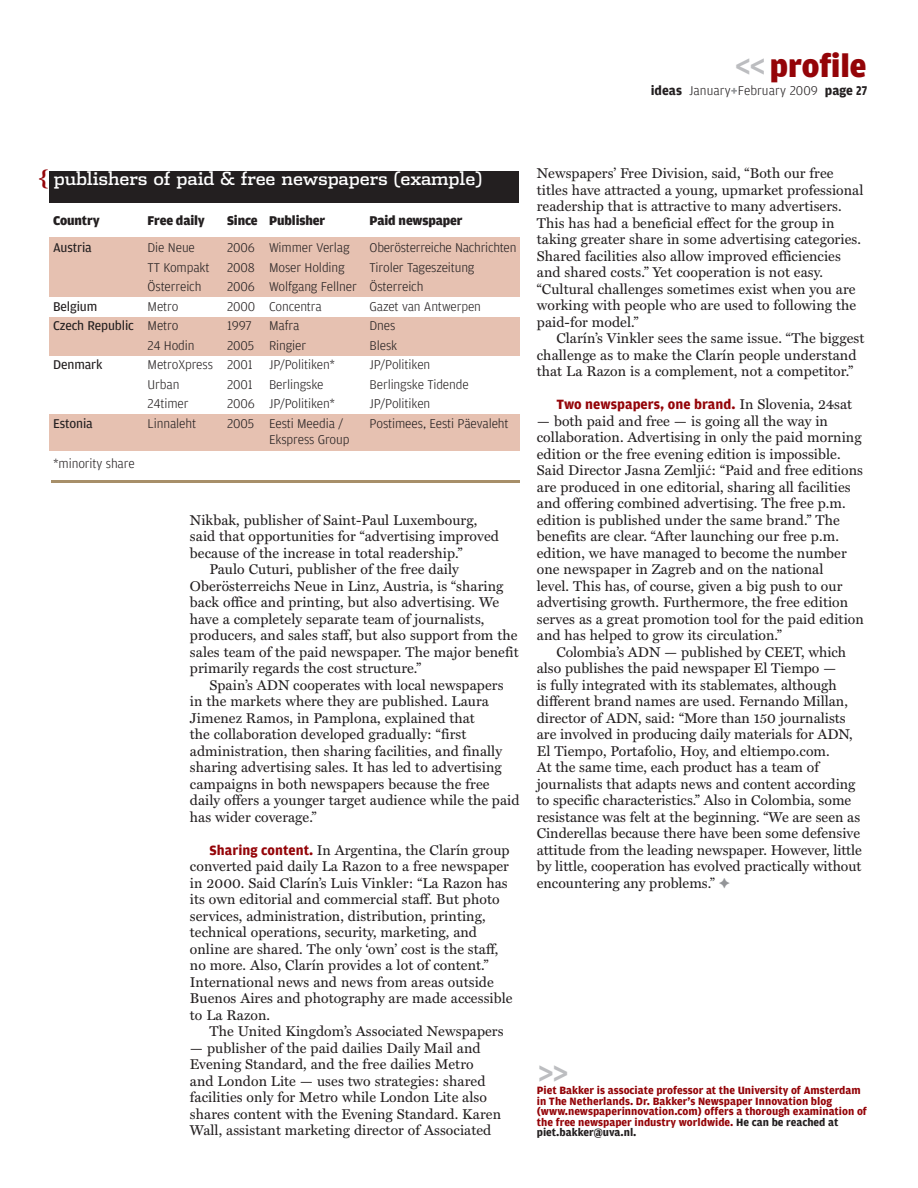
<style>
.page{position:relative;width:918px;height:1188px;background:#fff}
.page>*{position:absolute;margin:0;border:0;box-sizing:border-box;transform-origin:0 0}
.t1{font:34.5px "Strada HTF Medium";color:#bcbdc0}
.t2{font:900 33px "Amplitude";color:#940408}
.t3{font:18px "Dispatch";letter-spacing:-.01em;color:#fff}
.t4{font:14.25px/16.5px "Miller Text";letter-spacing:.005em;color:#231f20}
.t5{font:700 14.25px "Amplitude";color:#940408}
.t6{font:300 13.5px "Amplitude";letter-spacing:-.01em;color:#231f20}
.t7{font:13.5px "Amplitude";letter-spacing:-.01em;color:#231f20}
.t8{font:900 13.5px "Amplitude";letter-spacing:-.01em;color:#231f20}
.t9{font:700 11.25px/10.5px "Amplitude";color:#940408}
.s1{font-family:"Strada HTF Medium";font-weight:400;font-size:34.5px;color:#bcbdc0}
.s2{font-weight:700}
.s3{font-weight:700;color:#939598}
.s4{font-family:"Miller Text";font-weight:700;font-size:21px;color:#940408}
.s5{font-family:"Amplitude";font-weight:900;font-size:13.5px;color:#231f20}
.s6{font-family:"Miller Text";font-weight:400;color:#231f20}
.s7{font-family:"Minion Pro"}
.s8{font-weight:300}
.s9{font-family:"Amplitude";font-weight:700;color:#940408}
.s10{color:#231f20}
</style>
<div class="page">
<div style="left:50px;top:414px;width:470px;height:37px;background:#e6c1b1"></div>
<div style="left:50px;top:317px;width:470px;height:39px;background:#e6c1b1"></div>
<div style="left:49px;top:238px;width:470px;height:59px;background:#e6c1b1"></div>
<div style="left:50px;top:171px;width:469px;height:32px;background:#231f20"></div>
<hr style="left:51px;top:480px;width:468px;height:3px;background:#a78f69">
<h2 class="t2" style="left:734px;top:48px;width:134px"><span class="s1">&lt;&lt;</span>profile</h2>
<p class="t6" style="left:651px;top:83px;width:218px"><span class="s2">ideas</span> January<span class="s3">+</span>February 2009 <span class="s2">page 27</span></p>
<p class="t3" style="left:39px;top:166px;width:445px"><span class="s4">{</span> <span class="s5">(</span> publishers of paid &amp; free newspapers (example)</p>
<p class="t4" style="left:537px;top:165px;width:328px">Newspapers’ Free Division, said, “Both our free titles have attracted a young, upmarket professional readership that is attractive to many advertisers.<br>This has had a beneficial effect for the group in taking greater share in some advertising categories.<br>Shared facilities also allow improved efficiencies and shared costs.” Yet cooperation is not easy. “Cultural challenges sometimes exist when you are working with people who are used to following the paid-for model.”</p>
<p class="t4" style="left:537px;top:330px;width:329px;text-indent:19px">Clarín’s Vinkler sees the same issue. “The biggest challenge as to make the Clarín people understand that La Razon is a complement, not a competitor.”</p>
<p class="t5" style="left:556px;top:396px;width:297px">Two newspapers, one brand. <span class="s6">In Slovenia, 24sat</span></p>
<p class="t4" style="left:537px;top:412px;width:329px">— both paid and free — is going all the way in collaboration. Advertising in only the paid morning edition or the free evening edition is impossible.<br>Said Director Jasna Zemlji<span class="s7">ć</span>: “Paid and free editions are produced in one editorial, sharing all facilities and offering combined advertising. The free p.m. edition is published under the same brand.” The benefits are clear. “After launching our free p.m. edition, we have managed to become the number one newspaper in Zagreb and on the national<br>level. This has, of course, given a big push to our advertising growth. Furthermore, the free edition serves as a great promotion tool for the paid edition and has helped to grow its circulation.”</p>
<p class="t4" style="left:537px;top:643px;width:327px;text-indent:19px">Colombia’s ADN — published by CEET, which also publishes the paid newspaper El Tiempo —<br>is fully integrated with its stablemates, although different brand names are used. Fernando Millan, director of ADN, said: “More than 150 journalists are involved in producing daily materials for ADN, El Tiempo, Portafolio, Hoy, and eltiempo.com.<br>At the same time, each product has a team of journalists that adapts news and content according to specific characteristics.” Also in Colombia, some resistance was felt at the beginning. “We are seen as Cinderellas because there have been some defensive attitude from the leading newspaper. However, little by little, cooperation has evolved practically without encountering any problems.”</p>
<p class="t8" style="left:53px;top:213px;width:48px">Country</p>
<p class="t8" style="left:148px;top:213px;width:59px">Free daily</p>
<p class="t8" style="left:227px;top:213px;width:99px">Since Publisher</p>
<p class="t8" style="left:370px;top:213px;width:94px">Paid newspaper</p>
<p class="t7" style="left:53px;top:240px;width:40px">Austria</p>
<p class="t6" style="left:148px;top:240px;width:49px">Die Neue</p>
<p class="t6" style="left:227px;top:240px;width:124px">2006 Wimmer Verlag</p>
<p class="t6" style="left:370px;top:240px;width:148px">Oberösterreiche Nachrichten</p>
<p class="t6" style="left:148px;top:260px;width:64px">TT Kompakt</p>
<p class="t6" style="left:227px;top:260px;width:119px">2008 Moser Holding</p>
<p class="t6" style="left:370px;top:260px;width:106px">Tiroler Tageszeitung</p>
<p class="t6" style="left:148px;top:279px;width:55px">Österreich</p>
<p class="t6" style="left:227px;top:279px;width:198px">2006 Wolfgang Fellner Österreich</p>
<p class="t7" style="left:53px;top:299px;width:46px">Belgium</p>
<p class="t6" style="left:148px;top:299px;width:32px">Metro</p>
<p class="t6" style="left:227px;top:299px;width:96px">2000 Concentra</p>
<p class="t6" style="left:370px;top:299px;width:113px">Gazet van Antwerpen</p>
<p class="t7" style="left:53px;top:318px;width:127px">Czech Republic <span class="s8">Metro</span></p>
<p class="t6" style="left:227px;top:318px;width:26px">1997</p>
<p class="t6" style="left:269px;top:318px;width:32px">Mafra</p>
<p class="t6" style="left:370px;top:318px;width:27px">Dnes</p>
<p class="t6" style="left:148px;top:338px;width:48px">24 Hodin</p>
<p class="t6" style="left:227px;top:338px;width:81px">2005 Ringier</p>
<p class="t6" style="left:370px;top:338px;width:29px">Blesk</p>
<p class="t7" style="left:53px;top:357px;width:51px">Denmark</p>
<p class="t6" style="left:148px;top:357px;width:189px">MetroXpress 2001 JP/Politiken*</p>
<p class="t6" style="left:370px;top:357px;width:62px">JP/Politiken</p>
<p class="t6" style="left:148px;top:377px;width:33px">Urban</p>
<p class="t6" style="left:227px;top:377px;width:98px">2001 Berlingske</p>
<p class="t6" style="left:370px;top:377px;width:101px">Berlingske Tidende</p>
<p class="t6" style="left:148px;top:396px;width:43px">24timer</p>
<p class="t6" style="left:227px;top:396px;width:109px">2006 JP/Politiken*</p>
<p class="t6" style="left:370px;top:396px;width:62px">JP/Politiken</p>
<p class="t7" style="left:53px;top:416px;width:41px">Estonia</p>
<p class="t6" style="left:148px;top:416px;width:50px">Linnaleht</p>
<p class="t6" style="left:227px;top:416px;width:118px">2005 Eesti Meedia /</p>
<p class="t6" style="left:370px;top:416px;width:141px">Postimees, Eesti Päevaleht</p>
<p class="t6" style="left:269px;top:432px;width:82px">Ekspress Group</p>
<p class="t6" style="left:53px;top:456px;width:83px">*minority share</p>
<p class="t4" style="left:190px;top:512px;width:289px">Nikbak, publisher of Saint-Paul Luxembourg,</p>
<p class="t4" style="left:190px;top:528px;width:311px">said that opportunities for “advertising improved</p>
<p class="t4" style="left:190px;top:545px;width:274px">because of the increase in total readership.”</p>
<p class="t4" style="left:209px;top:561px;width:251px">Paulo Cuturi, publisher of the free daily</p>
<p class="t4" style="left:190px;top:578px;width:315px">Oberösterreichs Neue in Linz, Austria, is “sharing</p>
<p class="t4" style="left:190px;top:594px;width:311px">back office and printing, but also advertising. We</p>
<p class="t4" style="left:190px;top:611px;width:296px">have a completely separate team of journalists,</p>
<p class="t4" style="left:190px;top:627px;width:329px">producers, and sales staff, but also support from the</p>
<p class="t4" style="left:190px;top:644px;width:330px">sales team of the paid newspaper. The major benefit</p>
<p class="t4" style="left:190px;top:660px;width:233px">primarily regards the cost structure.”</p>
<p class="t4" style="left:209px;top:677px;width:296px">Spain’s ADN cooperates with local newspapers</p>
<p class="t4" style="left:190px;top:693px;width:300px">in the markets where they are published. Laura</p>
<p class="t4" style="left:190px;top:710px;width:286px">Jimenez Ramos, in Pamplona, explained that</p>
<p class="t4" style="left:190px;top:726px;width:278px">the collaboration developed gradually: “first</p>
<p class="t4" style="left:190px;top:743px;width:314px">administration, then sharing facilities, and finally</p>
<p class="t4" style="left:190px;top:759px;width:313px">sharing advertising sales. It has led to advertising</p>
<p class="t4" style="left:190px;top:776px;width:301px">campaigns in both newspapers because the free</p>
<p class="t4" style="left:190px;top:792px;width:331px">daily offers a younger target audience while the paid</p>
<p class="t4" style="left:190px;top:809px;width:128px">has wider coverage.”</p>
<p class="t4" style="left:190px;top:842px;width:324px"><span class="s9">S haring content.</span> In Argentina, the Clarín group converted paid daily La Razon to a free newspaper in 2000. Said Clarín’s Luis Vinkler: “La Razon has its own editorial and commercial staff. But photo services, administration, distribution, printing, technical operations, security, marketing, and online are shared. The only ‘own’ cost is the staff, no more. Also, Clarín provides a lot of content.” International news and news from areas outside Buenos Aires and photography are made accessible to La Razon.</p>
<p class="t4" style="left:209px;top:1023px;width:296px">The United Kingdom’s Associated Newspapers</p>
<p class="t4" style="left:190px;top:1040px;width:313px">— publisher of the paid dailies Daily Mail and Evening Standard, and the free dailies Metro<br>and London Lite — uses two strategies: shared facilities only for Metro while London Lite also shares content with the Evening Standard. Karen Wall, assistant marketing director of Associated</p>
<h1 class="t1" style="left:537px;top:1056px;width:34px">&gt;&gt;</h1>
<p class="t9" style="left:537px;top:1086px;width:332px">Piet Bakker is associate professor at the University of Amsterdam in The Netherlands. Dr. Bakker’s Newspaper Innovation blog (www.newspaperinnovation.com) offers a thorough examination of the free newspaper industry worldwide. <span class="s10">He can be reached at piet.bakker@uva.nl.</span></p>
</div>
